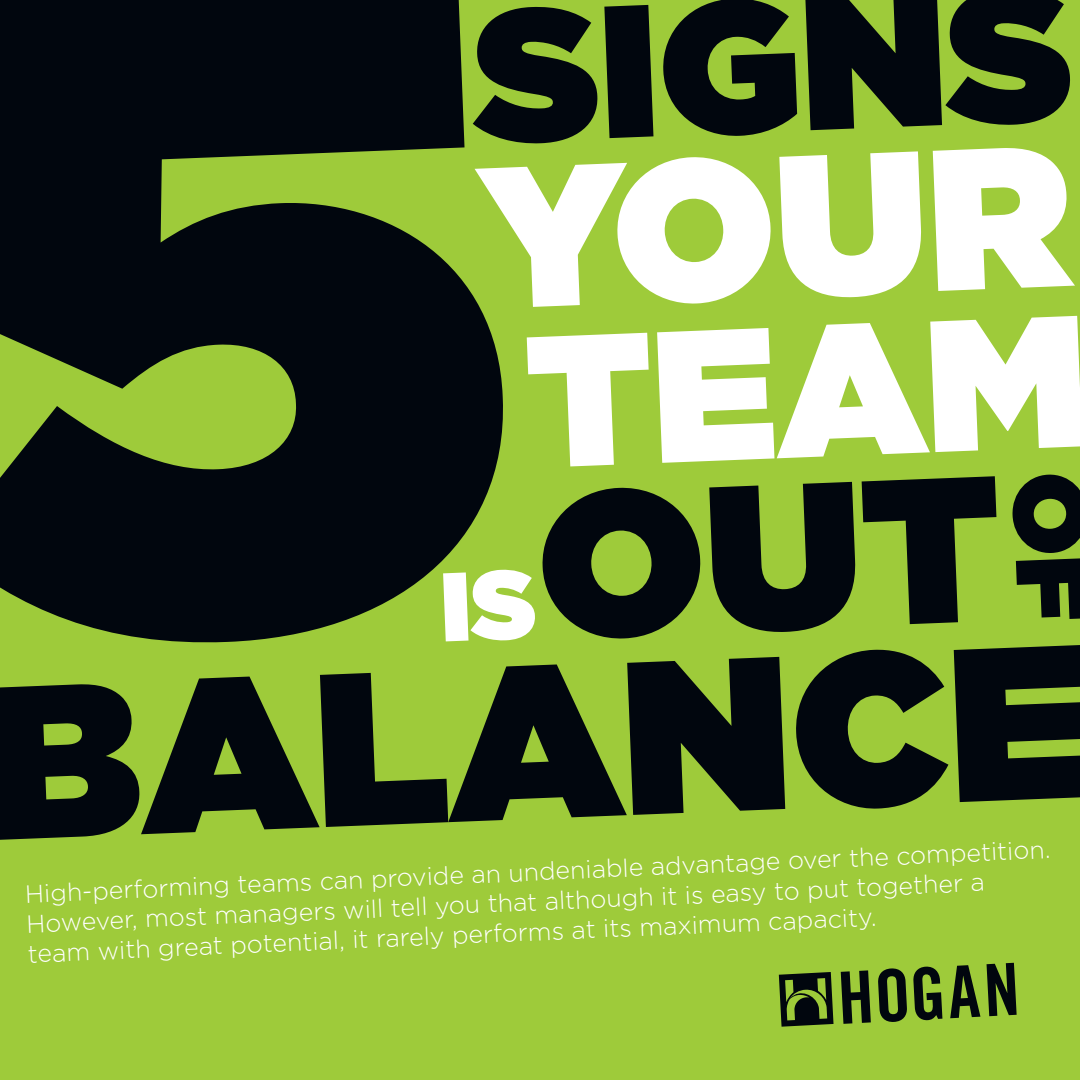
<style>
.page{position:relative;width:1080px;height:1080px;background:#9ecb3a}
.page>*{position:absolute;margin:0;border:0;box-sizing:border-box;transform-origin:0 0}
.t1{font:900 217.5px "Gotham";color:#01060e}
.t2{font:900 200.38px "Gotham";color:#fff}
.t3{font:900 188px "Gotham";color:#01060e}
.t4{font:900 186.62px "Gotham";color:#fff}
.t5{font:300 25px/29.5px "Gotham";color:#fff}
</style>
<div class="page">
<svg style="left:779px;top:972px;width:55px;height:55px"></svg>
<svg style="left:841px;top:963px;width:176px;height:61px"></svg>
<p class="t3" style="left:471px;top:-33px;width:599px;rotate:-2deg">SIGNS</p>
<p class="t2" style="left:477px;top:121px;width:592px;rotate:-2deg">YOUR</p>
<p class="t4" style="left:523px;top:293px;width:562px;rotate:-2deg">TEAM</p>
<p class="t1" style="left:-18px;top:636px;width:1108px;rotate:-2deg">BALANCE</p>
<p class="t5" style="left:24px;top:883px;width:1028px;rotate:-3deg">High-performing teams can provide an undeniable advantage over the competition.<br>However, most managers will tell you that although it is easy to put together a team with great potential, it rarely performs at its maximum capacity.</p>
</div>
